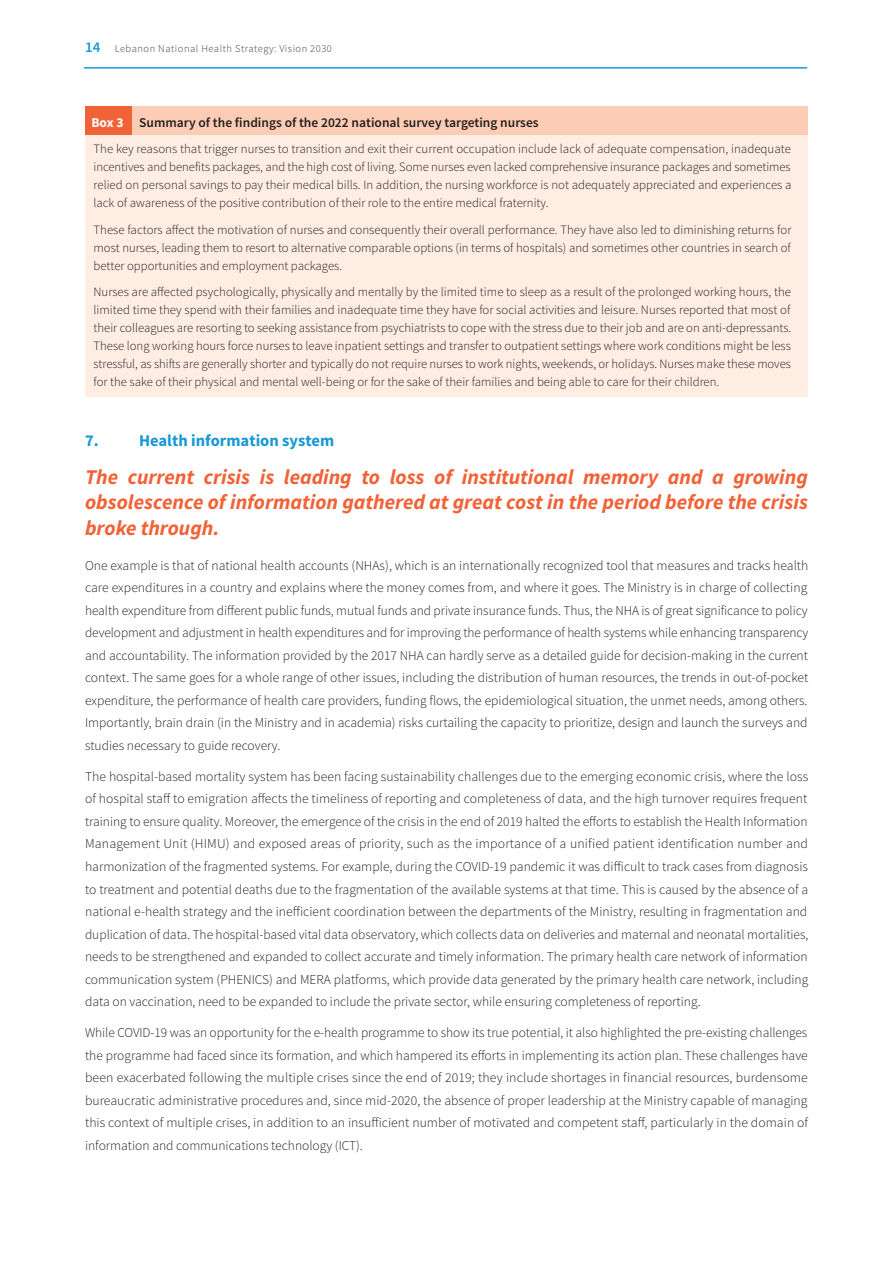
<style>
.page{position:relative;width:893px;height:1263px;background:#fff}
.page>*{position:absolute;margin:0;border:0;box-sizing:border-box;transform-origin:0 0}
.LHS_highlight{font:italic 700 21px/25.2px "Source Sans Pro";color:#f16236;text-align:justify}
.Headline_sub_LHS{font:700 16.5px "Source Sans Pro";color:#1898d6}
.Body_LHS{font:300 13.5px/22.5px "Source Sans Pro";color:#231f20;text-align:justify}
.Body_LHS-2{font:600 13.5px "Source Sans Pro";color:#231f20}
.Body_LHS-3{font:700 13.5px "Source Sans Pro";color:#fff}
.Box_LHS_text{font:300 12.75px/18px "Source Sans Pro";color:#231f20;text-align:justify}
.t1{font:300 10.5px "Source Sans Pro";letter-spacing:.05em;color:#3e3e3f}
.s1{font-weight:600;font-size:15px;color:#1898d6}
</style>
<div class="page">
<div style="left:85px;top:106px;width:48px;height:29px;background:#f16236"></div>
<div style="left:133px;top:106px;width:675px;height:29px;background:#fccdb4"></div>
<div style="left:85px;top:135px;width:723px;height:262px;background:#fdede3"></div>
<hr style="left:84px;top:67px;width:723px;height:2px;background:#1898d6">
<p class="t1" style="left:85px;top:42px;width:248px"><span class="s1">14</span> Lebanon National Health Strategy: Vision 2030</p>
<p class="Body_LHS-3" style="left:91px;top:113px;width:34px">Box 3</p>
<p class="Body_LHS-2" style="left:139px;top:114px;width:401px">Summary of the findings of the 2022 national survey targeting nurses</p>
<p class="Box_LHS_text" style="left:94px;top:140px;width:699px">The key reasons that trigger nurses to transition and exit their current occupation include lack of adequate compensation, inadequate incentives and benefits packages, and the high cost of living. Some nurses even lacked comprehensive insurance packages and sometimes relied on personal savings to pay their medical bills. In addition, the nursing workforce is not adequately appreciated and experiences a lack of awareness of the positive contribution of their role to the entire medical fraternity.</p>
<p class="Box_LHS_text" style="left:94px;top:220px;width:699px">These factors affect the motivation of nurses and consequently their overall performance. They have also led to diminishing returns for most nurses, leading them to resort to alternative comparable options (in terms of hospitals) and sometimes other countries in search of better opportunities and employment packages.</p>
<p class="Box_LHS_text" style="left:94px;top:283px;width:699px">Nurses are affected psychologically, physically and mentally by the limited time to sleep as a result of the prolonged working hours, the limited time they spend with their families and inadequate time they have for social activities and leisure. Nurses reported that most of their colleagues are resorting to seeking assistance from psychiatrists to cope with the stress due to their job and are on anti-depressants.<br>These long working hours force nurses to leave inpatient settings and transfer to outpatient settings where work conditions might be less stressful, as shifts are generally shorter and typically do not require nurses to work nights, weekends, or holidays. Nurses make these moves for the sake of their physical and mental well-being or for the sake of their families and being able to care for their children.</p>
<p class="Headline_sub_LHS" style="left:85px;top:430px;width:15px">7.</p>
<p class="Headline_sub_LHS" style="left:139px;top:430px;width:197px">Health information system</p>
<p class="LHS_highlight" style="left:85px;top:465px;width:724px">The current crisis is leading to loss of institutional memory and a growing obsolescence of information gathered at great cost in the period before the crisis broke through.</p>
<p class="Body_LHS" style="left:85px;top:554px;width:725px">One example is that of national health accounts (NHAs), which is an internationally recognized tool that measures and tracks health care expenditures in a country and explains where the money comes from, and where it goes. The Ministry is in charge of collecting health expenditure from different public funds, mutual funds and private insurance funds. Thus, the NHA is of great significance to policy development and adjustment in health expenditures and for improving the performance of health systems while enhancing transparency and accountability. The information provided by the 2017 NHA can hardly serve as a detailed guide for decision-making in the current context. The same goes for a whole range of other issues, including the distribution of human resources, the trends in out-of-pocket expenditure, the performance of health care providers, funding flows, the epidemiological situation, the unmet needs, among others.<br>Importantly, brain drain (in the Ministry and in academia) risks curtailing the capacity to prioritize, design and launch the surveys and studies necessary to guide recovery.</p>
<p class="Body_LHS" style="left:85px;top:765px;width:725px">The hospital-based mortality system has been facing sustainability challenges due to the emerging economic crisis, where the loss of hospital staff to emigration affects the timeliness of reporting and completeness of data, and the high turnover requires frequent training to ensure quality. Moreover, the emergence of the crisis in the end of 2019 halted the efforts to establish the Health Information Management Unit (HIMU) and exposed areas of priority, such as the importance of a unified patient identification number and harmonization of the fragmented systems. For example, during the COVID-19 pandemic it was difficult to track cases from diagnosis to treatment and potential deaths due to the fragmentation of the available systems at that time. This is caused by the absence of a national e-health strategy and the inefficient coordination between the departments of the Ministry, resulting in fragmentation and duplication of data. The hospital-based vital data observatory, which collects data on deliveries and maternal and neonatal mortalities, needs to be strengthened and expanded to collect accurate and timely information. The primary health care network of information communication system (PHENICS) and MERA platforms, which provide data generated by the primary health care network, including data on vaccination, need to be expanded to include the private sector, while ensuring completeness of reporting.</p>
<p class="Body_LHS" style="left:85px;top:1021px;width:725px">While COVID-19 was an opportunity for the e-health programme to show its true potential, it also highlighted the pre-existing challenges the programme had faced since its formation, and which hampered its efforts in implementing its action plan. These challenges have been exacerbated following the multiple crises since the end of 2019; they include shortages in financial resources, burdensome bureaucratic administrative procedures and, since mid-2020, the absence of proper leadership at the Ministry capable of managing this context of multiple crises, in addition to an insufficient number of motivated and competent staff, particularly in the domain of information and communications technology (ICT).</p>
</div>
